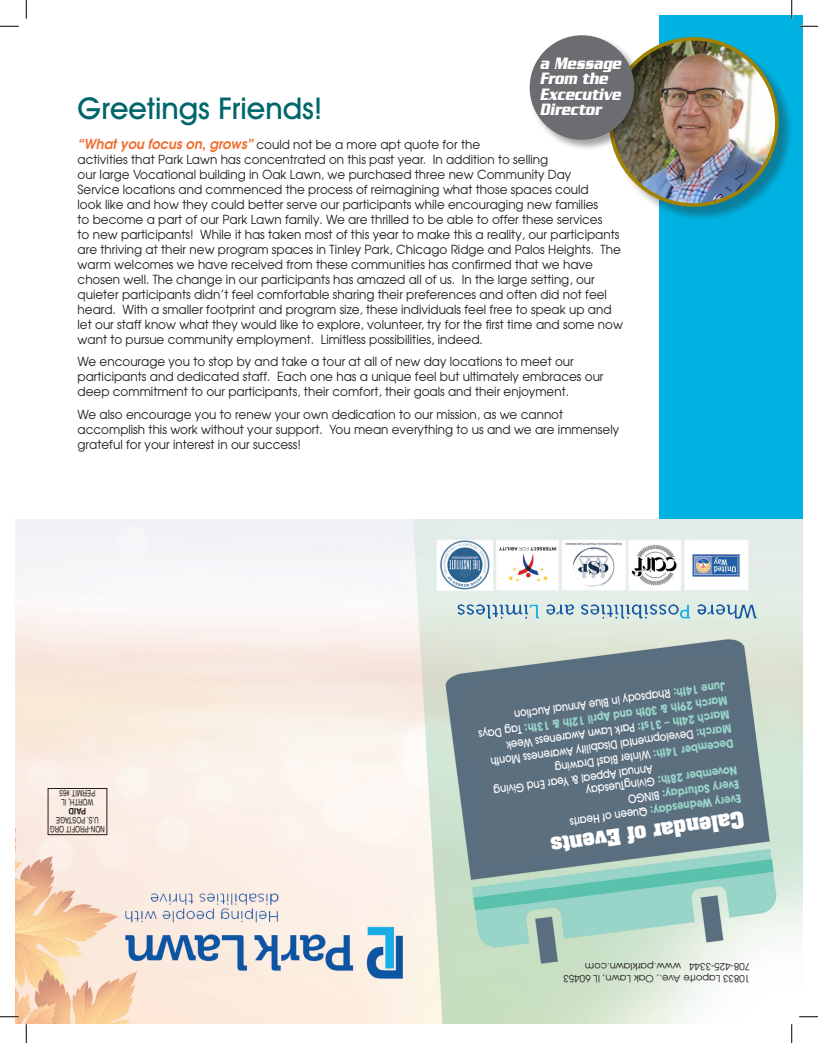
<style>
.page{position:relative;width:818px;height:1043px;background:#fff}
.page>*{position:absolute;margin:0;border:0;box-sizing:border-box;transform-origin:0 0}
.t1{font:500 30.12px "Avant Garde IT Cby BT";color:#00666b}
.t2{font:700 19.5px "Aardvark";color:#fff}
.t3{font:italic 700 17.88px/15.5px "Serpentine";color:#fff;scale:.73 1}
.t4{font:12.5px/15px "Avant Garde";color:#231f20;scale:.96 1}
.t5{font:500 12px "Avant Garde IT Cby BT";color:#fff;scale:.87 1}
.t6{font:700 12px "Avant Garde IT Cby BT";color:#98d4c9;scale:.87 1}
.t7{font:9.88px "Avant Garde";color:#231f20}
.t8{font:condensed 8.88px "Helvetica";color:#231f20;scale:.86 1}
.t9{font:700 8.88px "Helvetica";color:#231f20;scale:.86 1}
.s1{font-weight:600;font-style:italic;font-size:13.75px;color:#f06e31}
.s2{font-weight:700;color:#98d4c9}
.s3{font-weight:500;color:#fff}
</style>
<div class="page">
<div style="left:659px;top:15px;width:143px;height:504px;background:#00b2e1"></div>
<div style="left:610px;top:39px;width:184px;height:183px;background:#231f20;opacity:.36"></div>
<img style="left:610px;top:39px;width:166px;height:166px;border-radius:83px">
<div style="left:609px;top:37px;width:169px;height:170px;border:4px solid #a18201;border-radius:50%"></div>
<div style="left:528px;top:34px;width:117px;height:117px;background:#231f20;opacity:.42"></div>
<div style="left:529px;top:35px;width:105px;height:105px;background:#6c6d70;border-radius:50%"></div>
<img style="left:15px;top:519px;width:787px;height:504px">
<img style="left:450px;top:597px;width:310px;height:28px">
<svg style="left:0;top:25px;width:19px;height:2px"></svg>
<svg style="left:799px;top:25px;width:19px;height:2px"></svg>
<svg style="left:0;top:1015px;width:19px;height:2px"></svg>
<svg style="left:799px;top:1015px;width:19px;height:2px"></svg>
<svg style="left:25px;top:0;width:2px;height:19px"></svg>
<svg style="left:25px;top:1024px;width:2px;height:18px"></svg>
<svg style="left:790px;top:0;width:2px;height:19px"></svg>
<svg style="left:791px;top:1024px;width:1px;height:18px"></svg>
<p class="t3" style="left:540px;top:55px;width:113px">a Message<br>From the<br>Excecutive</p>
<p class="t3" style="left:540px;top:102px;width:86px">Director</p>
<p class="t1" style="left:78px;top:90px;width:246px">Greetings Friends!</p>
<p class="t4" style="left:78px;top:136px;width:569px"><span class="s1">“What you focus on, grows”</span> could not be a more apt quote for the<br>activities that Park Lawn has concentrated on this past year. In addition to selling<br>our large Vocational building in Oak Lawn, we purchased three new Community Day<br>Service locations and commenced the process of reimagining what those spaces could<br>look like and how they could better serve our participants while encouraging new families<br>to become a part of our Park Lawn family. We are thrilled to be able to offer these services<br>to new participants! While it has taken most of this year to make this a reality, our participants are thriving at their new program spaces in Tinley Park, Chicago Ridge and Palos Heights. The warm welcomes we have received from these communities has confirmed that we have chosen well. The change in our participants has amazed all of us. In the large setting, our quieter participants didn’t feel comfortable sharing their preferences and often did not feel heard. With a smaller footprint and program size, these individuals feel free to speak up and let our staff know what they would like to explore, volunteer, try for the first time and some now want to pursue community employment. Limitless possibilities, indeed.</p>
<p class="t4" style="left:78px;top:354px;width:549px">We encourage you to stop by and take a tour at all of new day locations to meet our participants and dedicated staff. Each one has a unique feel but ultimately embraces our deep commitment to our participants, their comfort, their goals and their enjoyment.</p>
<p class="t4" style="left:78px;top:406px;width:565px">We also encourage you to renew your own dedication to our mission, as we cannot accomplish this work without your support. You mean everything to us and we are immensely grateful for your interest in our success!</p>
<p class="t8" style="left:95px;top:798px;width:43px;rotate:-180deg">PERMIT #65</p>
<p class="t8" style="left:93px;top:807px;width:39px;rotate:-180deg">WORTH, IL</p>
<p class="t9" style="left:86px;top:816px;width:22px;rotate:-180deg">PAID</p>
<p class="t8" style="left:99px;top:825px;width:51px;rotate:-180deg">U.S. POSTAGE</p>
<p class="t8" style="left:105px;top:834px;width:65px;rotate:-180deg">NON-PROFIT ORG</p>
<p class="t5" style="left:726px;top:693px;width:246px;rotate:172deg"><span class="s2">June 14th:</span> Rhapsody in Blue Annual Auction</p>
<p class="t6" style="left:728px;top:707px;width:290px;rotate:172deg">March 29th &amp; 30th and April 12th &amp; 13th: <span class="s3">Tag Days</span></p>
<p class="t5" style="left:730px;top:721px;width:260px;rotate:172deg"><span class="s2">March 24th – 31st:</span> Park Lawn Awareness Week</p>
<p class="t5" style="left:732px;top:736px;width:281px;rotate:172deg"><span class="s2">March:</span> Developmental Disability Awareness Month</p>
<p class="t5" style="left:734px;top:750px;width:208px;rotate:172deg"><span class="s2">December 14th:</span> Winter Blast Drawing</p>
<p class="t5" style="left:653px;top:776px;width:185px;rotate:172deg">Annual Appeal &amp; Year End Giving</p>
<p class="t6" style="left:738px;top:777px;width:177px;rotate:172deg">November 28th: <span class="s3">GivingTuesday</span></p>
<p class="t6" style="left:740px;top:791px;width:130px;rotate:172deg">Every Saturday: <span class="s3">BINGO</span></p>
<p class="t6" style="left:742px;top:805px;width:200px;rotate:172deg">Every Wednesday: <span class="s3">Queen of Hearts</span></p>
<p class="t2" style="left:746px;top:833px;width:197px;rotate:172deg">Calendar of Events</p>
<p class="t7" style="left:750px;top:972px;width:167px;rotate:-180deg">708-425-3344 www.parklawn.com</p>
<p class="t7" style="left:750px;top:984px;width:188px;rotate:-180deg">10833 Laporte Ave., Oak Lawn, IL 60453</p>
</div>
